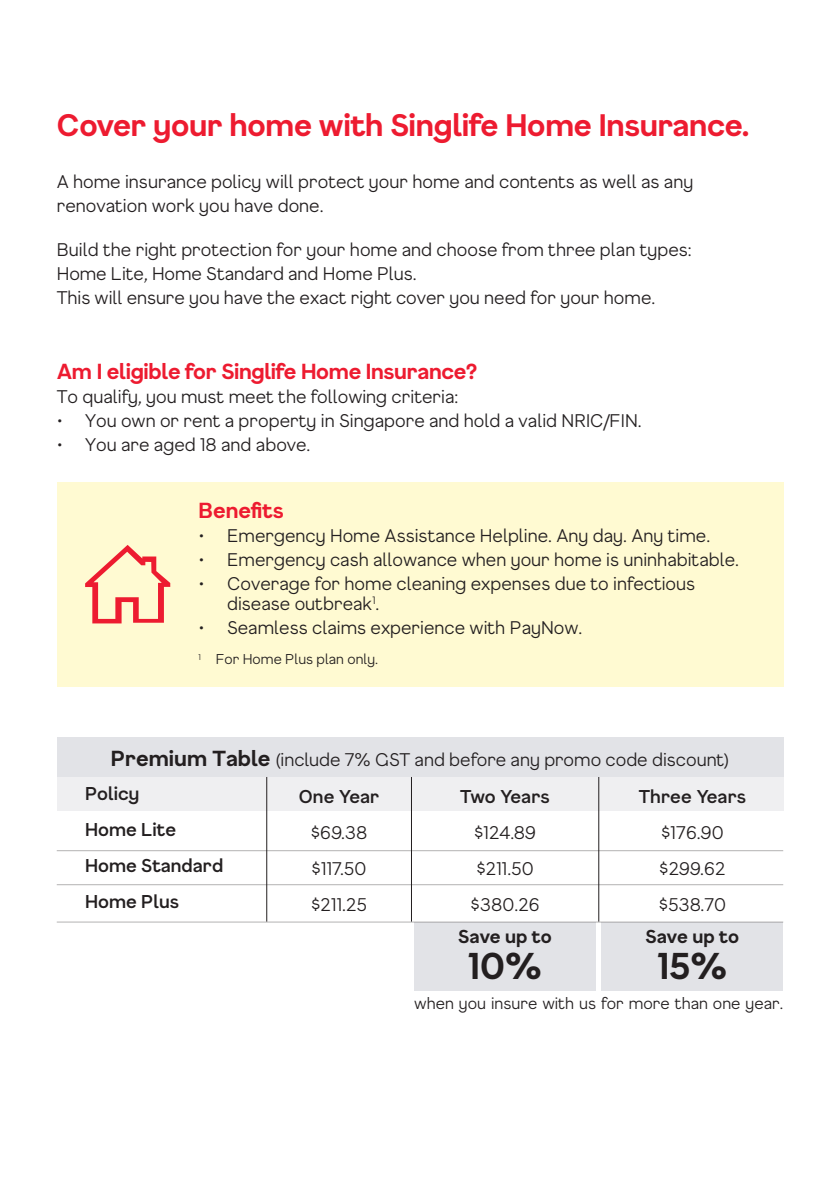
<style>
.page{position:relative;width:840px;height:1191px;background:#fff}
.page>*{position:absolute;margin:0;border:0;box-sizing:border-box;transform-origin:0 0}
.t1{font:700 36px "F37 Gruffy";color:#231f20}
.t2{font:700 30px "F37 Gruffy";letter-spacing:-.01em;color:#ed1b30}
.t3{font:700 21px "F37 Gruffy";letter-spacing:-.015em;color:#ed1b30}
.t4{font:300 18px/36px "F37 Gruffy";color:#231f20}
.t5{font:500 18px/36px "F37 Gruffy";color:#231f20}
.t6{font:700 18px "F37 Gruffy";color:#231f20}
.t7{font:300 16px "F37 Gruffy";color:#231f20}
.t8{font:300 14px "F37 Gruffy";color:#231f20}
.s1{font-weight:700;font-size:21px}
.s2{font-weight:500}
</style>
<div class="page">
<hr style="left:839px;top:0;width:1px;height:1191px;background:#231f20">
<div style="left:57px;top:482px;width:725px;height:204px;background:#fffad2"></div>
<hr style="left:57px;top:850px;width:725px;height:1px;background:#231f20">
<hr style="left:57px;top:884px;width:725px;height:1px;background:#231f20">
<svg style="left:85px;top:545px;width:85px;height:78px"></svg>
<div style="left:57px;top:737px;width:725px;height:40px;background:#e2e3e7"></div>
<div style="left:57px;top:777px;width:725px;height:34px;background:#efeff1"></div>
<div style="left:601px;top:922px;width:181px;height:68px;background:#e2e3e7"></div>
<div style="left:414px;top:922px;width:181px;height:68px;background:#e2e3e7"></div>
<hr style="left:57px;top:921px;width:725px;height:1px;background:#231f20">
<hr style="left:598px;top:777px;width:1px;height:144px;background:#231f20">
<hr style="left:411px;top:777px;width:1px;height:144px;background:#231f20">
<hr style="left:266px;top:777px;width:1px;height:144px;background:#231f20">
<h2 class="t2" style="left:57px;top:106px;width:693px">Cover your home with Singlife Home Insurance.</h2>
<p class="t4" style="left:57px;top:169px;width:637px;line-height:24px">A home insurance policy will protect your home and contents as well as any renovation work you have done.</p>
<p class="t4" style="left:57px;top:237px;width:636px;line-height:24px">Build the right protection for your home and choose from three plan types:<br>Home Lite, Home Standard and Home Plus.<br>This will ensure you have the exact right cover you need for your home.</p>
<p class="t3" style="left:57px;top:357px;width:421px">Am I eligible for Singlife Home Insurance?</p>
<p class="t4" style="left:57px;top:378px;width:403px">To qualify, you must meet the following criteria:</p>
<p class="t4" style="left:57px;top:402px;width:586px">• You own or rent a property in Singapore and hold a valid NRIC/FIN.</p>
<p class="t4" style="left:57px;top:426px;width:255px">• You are aged 18 and above.</p>
<p class="t3" style="left:198px;top:497px;width:87px">Benefits</p>
<p class="t4" style="left:198px;top:517px;width:513px">• Emergency Home Assistance Helpline. Any day. Any time.</p>
<p class="t4" style="left:198px;top:541px;width:541px">• Emergency cash allowance when your home is uninhabitable.</p>
<p class="t4" style="left:227px;top:573px;width:469px;line-height:20px;text-indent:-28px">• Coverage for home cleaning expenses due to infectious disease outbreak<sup>1</sup>.</p>
<p class="t4" style="left:198px;top:609px;width:385px">• Seamless claims experience with PayNow.</p>
<p class="t8" style="left:198px;top:650px;width:181px"><sup>1</sup> For Home Plus plan only.</p>
<p class="t4" style="left:298px;top:740px;width:431px;line-height:37.2px;text-indent:-188px"><span class="s1">Premium Table</span> (include 7% GST and before any promo code discount)<br><span class="s2">One Year</span></p>
<p class="t4" style="left:310px;top:814px;width:58px;text-align:justify">$69.38 $117.50 $211.25</p>
<p class="t5" style="left:85px;top:775px;width:140px">Policy<br>Home Lite<br>Home Standard<br>Home Plus</p>
<p class="t5" style="left:638px;top:778px;width:109px">Three Years</p>
<p class="t4" style="left:658px;top:814px;width:69px">$176.90 $299.62 $538.70</p>
<p class="t5" style="left:460px;top:778px;width:91px">Two Years</p>
<p class="t4" style="left:470px;top:814px;width:71px;text-align:center">$124.89 $211.50 $380.26</p>
<p class="t6" style="left:458px;top:924px;width:95px">Save up to</p>
<h1 class="t1" style="left:468px;top:942px;width:75px">10%</h1>
<p class="t6" style="left:645px;top:924px;width:95px">Save up to</p>
<h1 class="t1" style="left:657px;top:942px;width:71px">15%</h1>
<p class="t7" style="left:414px;top:992px;width:370px">when you insure with us for more than one year.</p>
</div>
